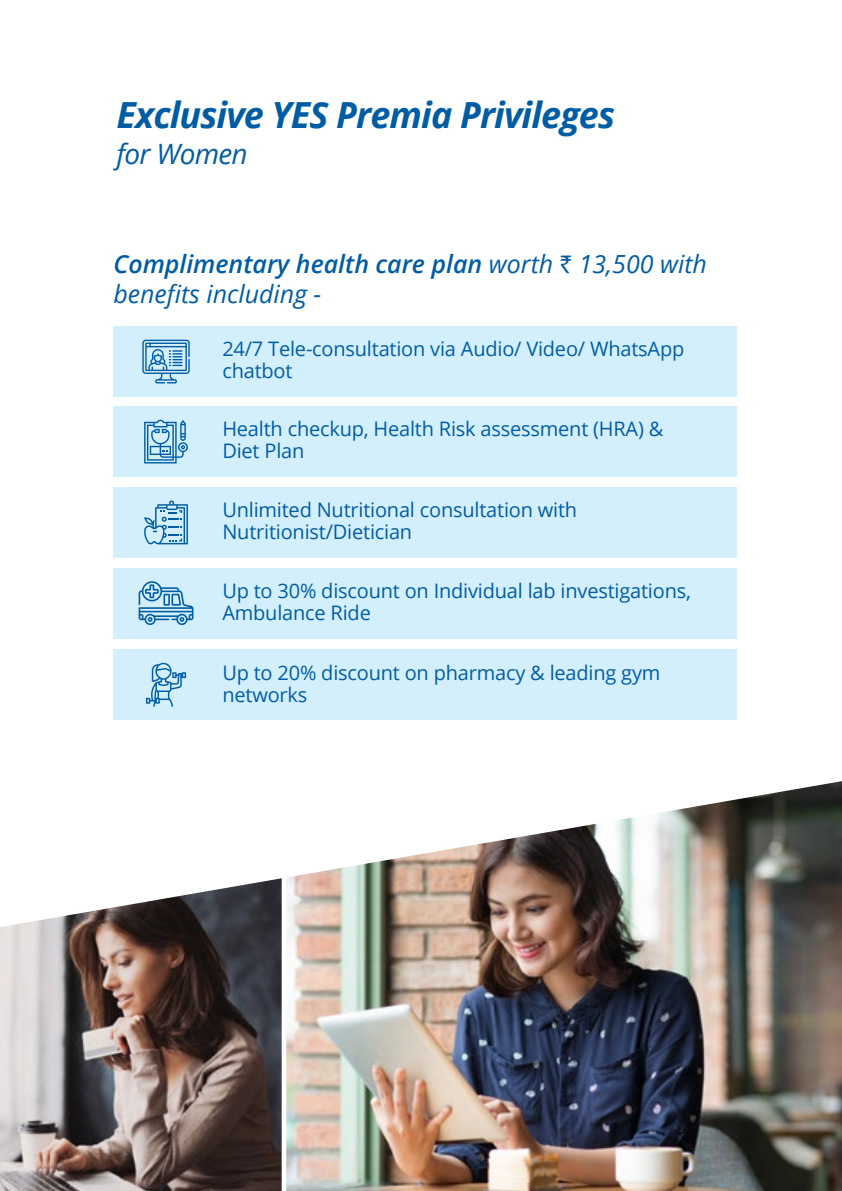
<style>
.page{position:relative;width:842px;height:1191px;background:#fff}
.page>*{position:absolute;margin:0;border:0;box-sizing:border-box;transform-origin:0 0}
.t1{font:italic 700 36px "Open Sans";letter-spacing:-.025em;color:#005da3}
.t2{font:italic 28px "Open Sans";letter-spacing:-.025em;color:#005da3}
.t3{font:italic 25px/30px "Open Sans";color:#005da3}
.t4{font:20px/22px "Open Sans";letter-spacing:-.01em;color:#005da3}
.s1{font-weight:600}
.s2{font-family:"Rupee";font-style:normal}
</style>
<div class="page">
<img style="left:0;top:878px;width:282px;height:313px">
<img style="left:286px;top:781px;width:556px;height:410px">
<div style="left:113px;top:649px;width:624px;height:71px;background:#d4effc"></div>
<div style="left:113px;top:567px;width:624px;height:71px;background:#d4effc"></div>
<div style="left:113px;top:487px;width:624px;height:71px;background:#d4effc"></div>
<div style="left:113px;top:406px;width:624px;height:71px;background:#d4effc"></div>
<div style="left:113px;top:326px;width:624px;height:71px;background:#d4effc"></div>
<svg style="left:144px;top:420px;width:44px;height:43px"></svg>
<svg style="left:144px;top:500px;width:44px;height:45px"></svg>
<svg style="left:139px;top:581px;width:54px;height:44px"></svg>
<svg style="left:146px;top:662px;width:40px;height:44px"></svg>
<svg style="left:142px;top:340px;width:48px;height:43px"></svg>
<h1 class="t1" style="left:117px;top:90px;width:500px">Exclusive YES Premia Privileges</h1>
<h2 class="t2" style="left:117px;top:135px;width:133px">for Women</h2>
<p class="t3" style="left:113px;top:248px;width:595px"><span class="s1">Complimentary health care plan</span> worth <span class="s2">`</span> 13,500 with benefits including -</p>
<p class="t4" style="left:222px;top:338px;width:463px">24/7 Tele-consultation via Audio/ Video/ WhatsApp chatbot</p>
<p class="t4" style="left:222px;top:418px;width:443px">Health checkup, Health Risk assessment (HRA) &amp;<br>Diet Plan</p>
<p class="t4" style="left:222px;top:498px;width:356px">Unlimited Nutritional consultation with<br>Nutritionist/Dietician</p>
<p class="t4" style="left:222px;top:579px;width:470px">Up to 30% discount on Individual lab investigations,<br>Ambulance Ride</p>
<p class="t4" style="left:222px;top:661px;width:440px">Up to 20% discount on pharmacy &amp; leading gym networks</p>
</div>
